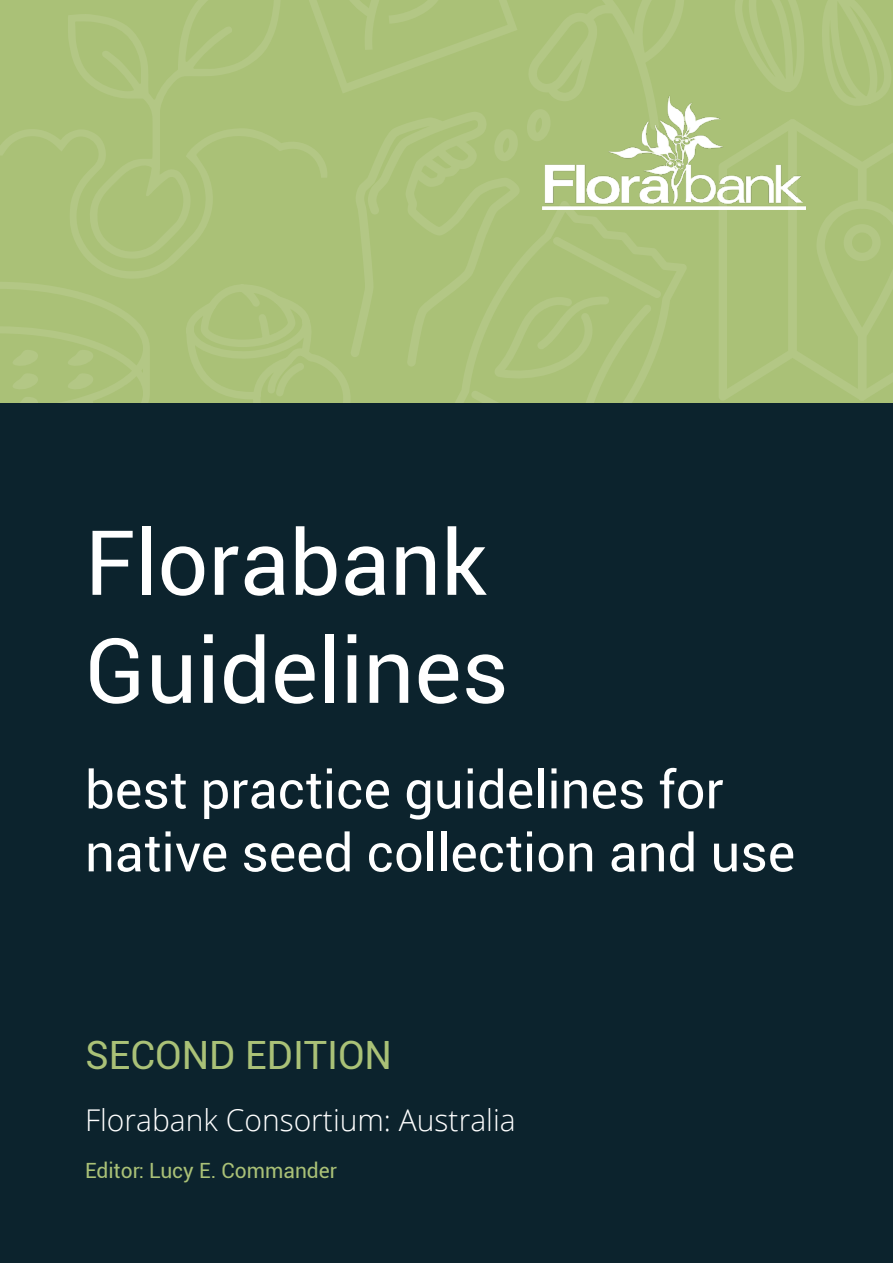
<style>
.page{position:relative;width:893px;height:1263px;background:#fff}
.page>*{position:absolute;margin:0;border:0;box-sizing:border-box;transform-origin:0 0}
.t1{font:90px/108px "Roboto";color:#fff}
.t2{font:52.5px/63px "Roboto";color:#fff}
.t3{font:39px "Roboto";color:#aac177}
.t4{font:300 30px "Open Sans";color:#fff}
.t5{font:21px "Roboto";color:#aac177}
</style>
<div class="page">
<div style="left:0;top:0;width:893px;height:415px;background:#aac177"></div>
<svg style="left:68px;top:14px;width:114px;height:114px"></svg>
<svg style="left:0;top:128px;width:182px;height:150px"></svg>
<svg style="left:719px;top:127px;width:174px;height:274px"></svg>
<svg style="left:735px;top:0;width:156px;height:106px"></svg>
<img style="left:693px;top:94px;width:113px;height:115px">
<svg style="left:0;top:282px;width:150px;height:122px"></svg>
<svg style="left:182px;top:0;width:511px;height:404px"></svg>
<div style="left:0;top:404px;width:893px;height:859px;background:#0c232d"></div>
<h1 class="t1" style="left:85px;top:516px;width:425px">Florabank<br>Guidelines</h1>
<p class="t2" style="left:85px;top:762px;width:712px">best practice guidelines for native seed collection and use</p>
<p class="t3" style="left:85px;top:1039px;width:309px">SECOND EDITION</p>
<p class="t4" style="left:85px;top:1108px;width:432px">Florabank Consortium: Australia</p>
<p class="t5" style="left:85px;top:1162px;width:254px">Editor: Lucy E. Commander</p>
</div>
